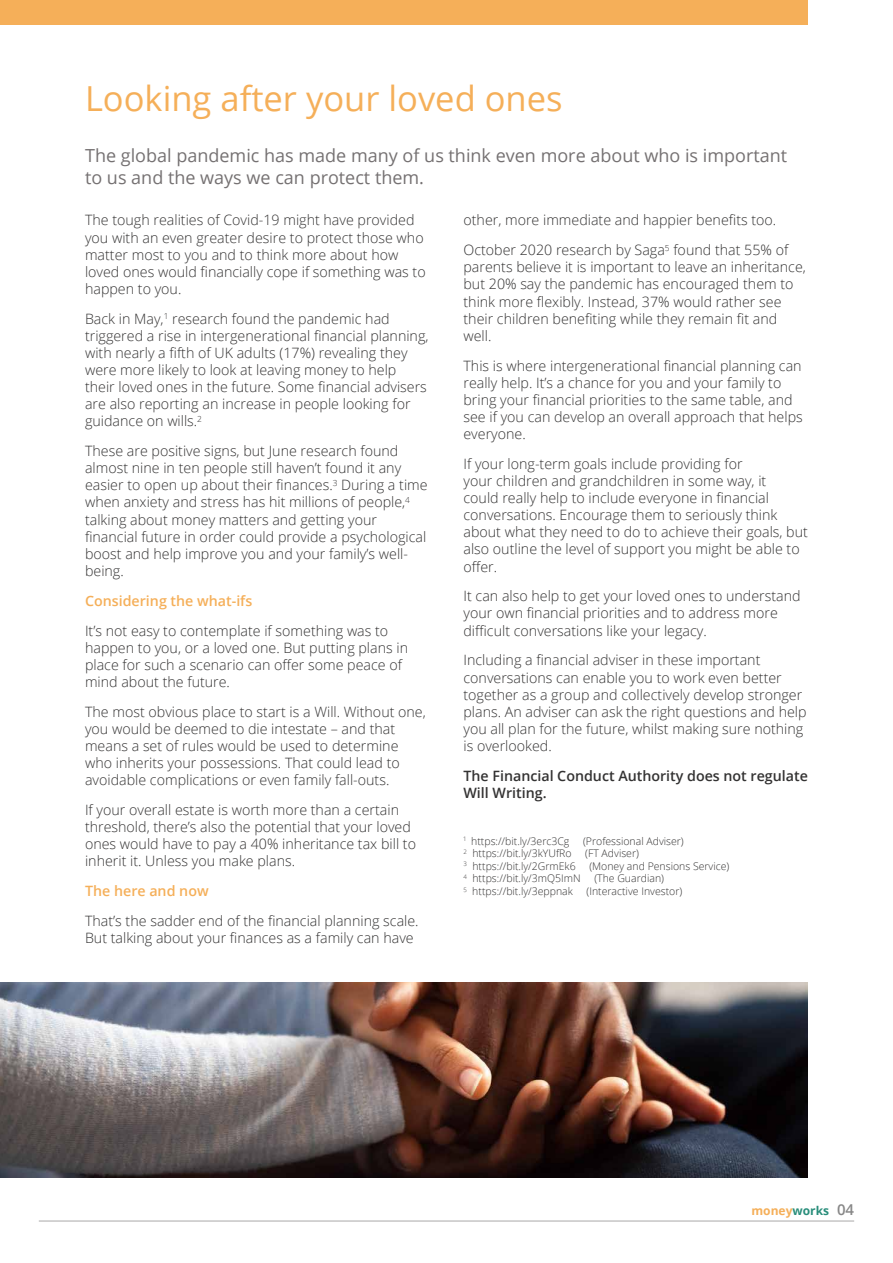
<style>
.page{position:relative;width:893px;height:1263px;background:#fff}
.page>*{position:absolute;margin:0;border:0;box-sizing:border-box;transform-origin:0 0}
.t1{font:34.5px "Open Sans";color:#f5af59}
.t2{font:18px/21.6px "Open Sans";color:#757172}
.t3{font:600 15px "Open Sans";color:#878787}
.t4{font:300 14.25px/17.1px "Open Sans";color:#333232}
.t5{font:600 14.25px/17.1px "Open Sans";color:#333232}
.t6{font:600 14.25px "Open Sans";color:#f5af59}
.t7{font:700 12px "Open Sans";color:#f5af59}
.t8{font:300 10.5px "Open Sans";color:#333232}
.s1{color:#298e7b}
</style>
<div class="page">
<hr style="left:39px;top:1220px;width:815px;height:1px;background:#b3b2b2">
<img style="left:0;top:982px;width:808px;height:196px">
<div style="left:0;top:0;width:808px;height:24px;background:#f5af59"></div>
<h1 class="t1" style="left:85px;top:75px;width:479px">Looking after your loved ones</h1>
<p class="t2" style="left:85px;top:145px;width:704px">The global pandemic has made many of us think even more about who is important to us and the ways we can protect them.</p>
<p class="t4" style="left:85px;top:211px;width:342px">The tough realities of Covid-19 might have provided you with an even greater desire to protect those who matter most to you and to think more about how loved ones would financially cope if something was to happen to you.</p>
<p class="t4" style="left:85px;top:310px;width:345px">Back in May,<sup>1</sup> research found the pandemic had triggered a rise in intergenerational financial planning, with nearly a fifth of UK adults (17%) revealing they were more likely to look at leaving money to help their loved ones in the future. Some financial advisers are also reporting an increase in people looking for guidance on wills.<sup>2</sup></p>
<p class="t4" style="left:85px;top:442px;width:344px">These are positive signs, but June research found almost nine in ten people still haven’t found it any easier to open up about their finances.<sup>3</sup> During a time when anxiety and stress has hit millions of people,<sup>4 </sup>talking about money matters and getting your financial future in order could provide a psychological boost and help improve you and your family’s well&shy;being.</p>
<p class="t6" style="left:85px;top:591px;width:169px">Considering the what-ifs</p>
<p class="t4" style="left:85px;top:621px;width:325px">It’s not easy to contemplate if something was to happen to you, or a loved one. But putting plans in place for such a scenario can offer some peace of mind about the future.</p>
<p class="t4" style="left:85px;top:703px;width:342px">The most obvious place to start is a Will. Without one, you would be deemed to die intestate – and that means a set of rules would be used to determine who inherits your possessions. That could lead to avoidable complications or even family fall-outs.</p>
<p class="t4" style="left:85px;top:801px;width:333px">If your overall estate is worth more than a certain threshold, there’s also the potential that your loved ones would have to pay a 40% inheritance tax bill to inherit it. Unless you make plans.</p>
<p class="t6" style="left:85px;top:881px;width:125px">The here and now</p>
<p class="t4" style="left:85px;top:912px;width:335px">That’s the sadder end of the financial planning scale.<br>But talking about your finances as a family can have</p>
<p class="t4" style="left:463px;top:205px;width:326px;line-height:29.8px">other, more immediate and happier benefits too.<br>October 2020 research by Saga<sup>5</sup> found that 55% of</p>
<p class="t4" style="left:463px;top:258px;width:344px">parents believe it is important to leave an inheritance, but 20% say the pandemic has encouraged them to think more flexibly. Instead, 37% would rather see their children benefiting while they remain fit and well.</p>
<p class="t4" style="left:463px;top:357px;width:341px">This is where intergenerational financial planning can really help. It’s a chance for you and your family to bring your financial priorities to the same table, and see if you can develop an overall approach that helps everyone.</p>
<p class="t4" style="left:463px;top:455px;width:346px">If your long-term goals include providing for<br>your children and grandchildren in some way, it<br>could really help to include everyone in financial conversations. Encourage them to seriously think about what they need to do to achieve their goals, but also outline the level of support you might be able to offer.</p>
<p class="t4" style="left:463px;top:587px;width:339px">It can also help to get your loved ones to understand your own financial priorities and to address more difficult conversations like your legacy.</p>
<p class="t4" style="left:463px;top:651px;width:345px">Including a financial adviser in these important conversations can enable you to work even better together as a group and collectively develop stronger plans. An adviser can ask the right questions and help you all plan for the future, whilst making sure nothing is overlooked.</p>
<p class="t5" style="left:463px;top:767px;width:346px">The Financial Conduct Authority does not regulate<br>Will Writing.</p>
<p class="t8" style="left:463px;top:833px;width:107px"><sup>1</sup> https://bit.ly/3erc3Cg</p>
<p class="t8" style="left:583px;top:833px;width:102px">(Professional Adviser)</p>
<p class="t8" style="left:463px;top:846px;width:110px"><sup>2</sup> https://bit.ly/3kYUfRo</p>
<p class="t8" style="left:585px;top:846px;width:55px">(FT Adviser)</p>
<p class="t8" style="left:463px;top:859px;width:114px"><sup>3</sup> https://bit.ly/2GrmEk6</p>
<p class="t8" style="left:589px;top:859px;width:142px">(Money and Pensions Service)</p>
<p class="t8" style="left:463px;top:871px;width:119px"><sup>4</sup> https://bit.ly/3mQ5ImN</p>
<p class="t8" style="left:594px;top:871px;width:71px">(The Guardian)</p>
<p class="t8" style="left:463px;top:884px;width:111px"><sup>5</sup> https://bit.ly/3eppnak</p>
<p class="t8" style="left:586px;top:884px;width:97px">(Interactive Investor)</p>
<p class="t7" style="left:751px;top:1202px;width:79px">money<span class="s1">works</span></p>
<p class="t3" style="left:837px;top:1199px;width:19px">04</p>
</div>
